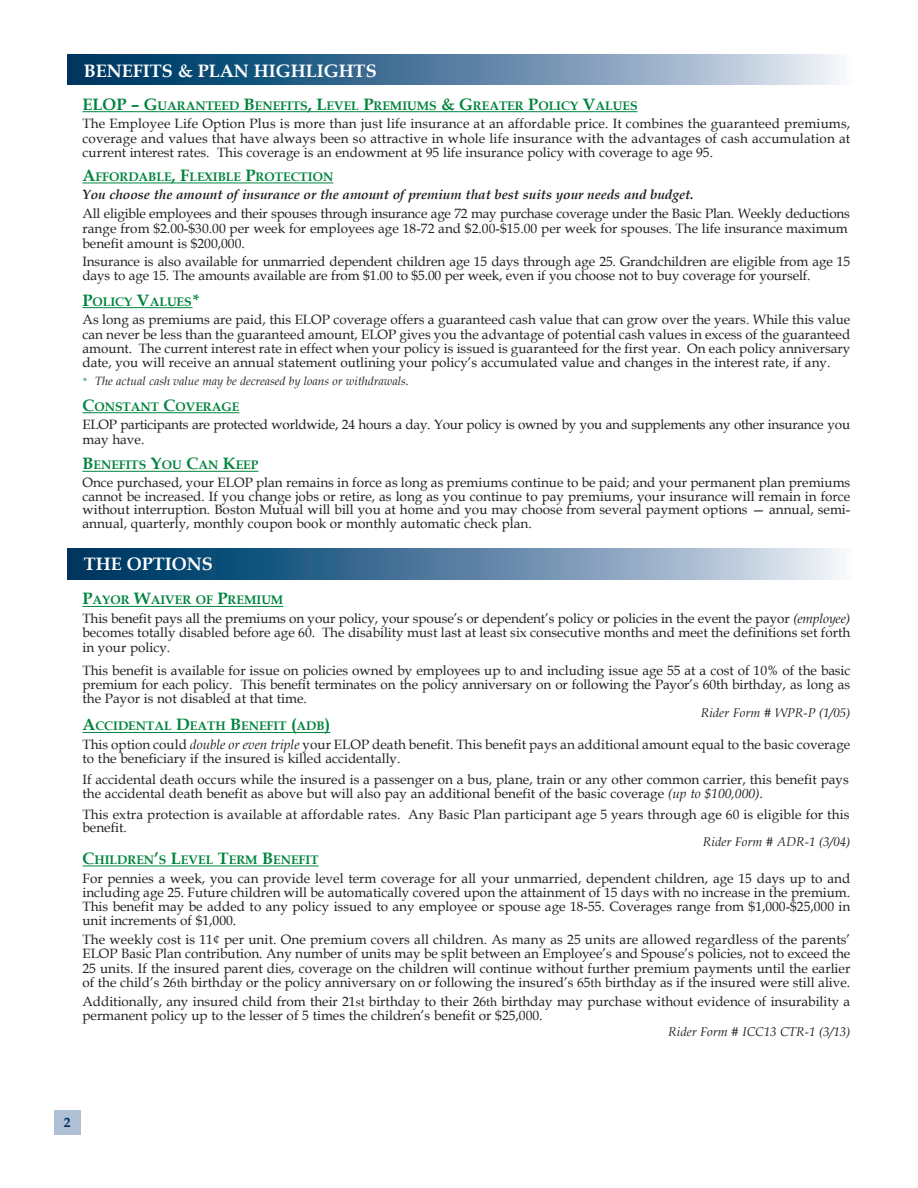
<style>
.page{position:relative;width:918px;height:1188px;background:#fff}
.page>*{position:absolute;margin:0;border:0;box-sizing:border-box;transform-origin:0 0}
.t1{font:700 18px "Book Antiqua";color:#fff}
.Headings{font:700 16.5px "Book Antiqua";color:#00843d}
.copy{font:13.5px/14.2px "Book Antiqua";color:#231f20;text-align:justify}
.Headings-2{font:13.5px/14.2px "Book Antiqua";color:#231f20;text-align:justify}
.copy-2{font:13.5px/14.2px "Book Antiqua";letter-spacing:-.02em;color:#231f20}
.copy-3{font:italic 700 13.5px "Book Antiqua";color:#231f20}
.t2{font:700 13.5px "Book Antiqua";color:#00345e}
.copy-4{font:italic 12.75px "Book Antiqua";color:#231f20}
.copy-5{font:700 12.3px "Book Antiqua";color:#00843d}
.Headings-3{font:700 12.3px "Book Antiqua";color:#00843d}
.copy_11pt{font:700 12.3px "Book Antiqua";color:#00843d}
.copy_11pt-2{font:italic 12px "Book Antiqua";color:#231f20}
.s1{font-size:16.5px}
.s2{font-size:10.5px;color:#00843d}
.s3{font-style:italic}
.s4{font-size:12px}
</style>
<div class="page">
<div style="left:54px;top:1110px;width:26px;height:25px;background:#afc0d5"></div>
<hr style="left:82px;top:111px;width:556px;height:1px;background:#00843d">
<hr style="left:82px;top:182px;width:251px;height:1px;background:#00843d">
<hr style="left:82px;top:307px;width:111px;height:1px;background:#00843d">
<hr style="left:82px;top:412px;width:157px;height:1px;background:#00843d">
<hr style="left:82px;top:471px;width:176px;height:1px;background:#00843d">
<hr style="left:82px;top:606px;width:201px;height:1px;background:#00843d">
<hr style="left:82px;top:732px;width:248px;height:1px;background:#00843d">
<hr style="left:82px;top:865px;width:237px;height:1px;background:#00843d">
<svg style="left:68px;top:548px;width:772px;height:31px;background:#5d84a4"></svg>
<svg style="left:68px;top:55px;width:772px;height:29px;background:#5d84a4"></svg>
<p class="t1" style="left:84px;top:60px;width:294px">BENEFITS &amp; PLAN HIGHLIGHTS</p>
<p class="Headings" style="left:82px;top:94px;width:12px">ELOP</p>
<p class="Headings-3" style="left:131px;top:98px;width:508px"><span class="s1">– G</span>UARANTEED <span class="s1">B</span>ENEFITS<span class="s1">, L</span>EVEL <span class="s1">P</span>REMIUMS <span class="s1">&amp; G</span>REATER <span class="s1">P</span>OLICY <span class="s1">V</span>ALUES</p>
<p class="Headings-2" style="left:82px;top:117px;width:769px">The Employee Life Option Plus is more than just life insurance at an affordable price. It combines the guaranteed premiums, coverage and values that have always been so attractive in whole life insurance with the advantages of cash accumulation at current interest rates. This coverage is an endowment at 95 life insurance policy with coverage to age 95.</p>
<p class="Headings-3" style="left:82px;top:169px;width:252px"><span class="s1">A</span>FFORDABLE<span class="s1">, F</span>LEXIBLE <span class="s1">P</span>ROTECTION</p>
<p class="copy-3" style="left:82px;top:186px;width:613px">You choose the amount of insurance or the amount of premium that best suits your needs and budget.</p>
<p class="copy" style="left:82px;top:207px;width:769px">All eligible employees and their spouses through insurance age 72 may purchase coverage under the Basic Plan. Weekly deductions</p>
<p class="copy" style="left:82px;top:222px;width:767px">range from $2.00-$30.00 per week for employees age 18-72 and $2.00-$15.00 per week for spouses. The life insurance maximum</p>
<p class="copy" style="left:82px;top:237px;width:164px">benefit amount is $200,000.</p>
<p class="copy" style="left:82px;top:255px;width:769px;line-height:13.5px">Insurance is also available for unmarried dependent children age 15 days through age 25. Grandchildren are eligible from age 15 days to age 15. The amounts available are from $1.00 to $5.00 per week, even if you choose not to buy coverage for yourself.</p>
<p class="copy-5" style="left:82px;top:294px;width:119px"><span class="s1">P</span>OLICY <span class="s1">V</span>ALUES<span class="s1">*</span></p>
<p class="copy" style="left:82px;top:313px;width:769px">As long as premiums are paid, this ELOP coverage offers a guaranteed cash value that can grow over the years. While this value can never be less than the guaranteed amount, ELOP gives you the advantage of potential cash values in excess of the guaranteed amount. The current interest rate in effect when your policy is issued is guaranteed for the first year. On each policy anniversary date, you will receive an annual statement outlining your policy’s accumulated value and changes in the interest rate, if any.</p>
<p class="copy_11pt-2" style="left:82px;top:374px;width:328px"><span class="s2">*</span> The actual cash value may be decreased by loans or withdrawals.</p>
<p class="copy-5" style="left:82px;top:399px;width:158px"><span class="s1">C</span>ONSTANT <span class="s1">C</span>OVERAGE</p>
<p class="copy-2" style="left:82px;top:418px;width:769px">ELOP participants are protected worldwide, 24 hours a day. Your policy is owned by you and supplements any other insurance you may have.</p>
<p class="copy-5" style="left:82px;top:458px;width:177px"><span class="s1">B</span>ENEFITS <span class="s1">Y</span>OU <span class="s1">C</span>AN <span class="s1">K</span>EEP</p>
<p class="copy" style="left:82px;top:476px;width:769px;line-height:13.5px">Once purchased, your ELOP plan remains in force as long as premiums continue to be paid; and your permanent plan premiums cannot be increased. If you change jobs or retire, as long as you continue to pay premiums, your insurance will remain in force without interruption. Boston Mutual will bill you at home and you may choose from several payment options — annual, semi&shy;annual, quarterly, monthly coupon book or monthly automatic check plan.</p>
<p class="t1" style="left:84px;top:554px;width:130px">THE OPTIONS</p>
<p class="copy-5" style="left:82px;top:593px;width:202px"><span class="s1">P</span>AYOR <span class="s1">W</span>AIVER OF <span class="s1">P</span>REMIUM</p>
<p class="copy" style="left:82px;top:611px;width:769px">This benefit pays all the premiums on your policy, your spouse’s or dependent’s policy or policies in the event the payor <span class="s3">(employee) </span>becomes totally disabled before age 60. The disability must last at least six consecutive months and meet the definitions set forth in your policy.</p>
<p class="copy" style="left:82px;top:663px;width:769px">This benefit is available for issue on policies owned by employees up to and including issue age 55 at a cost of 10% of the basic premium for each policy. This benefit terminates on the policy anniversary on or following the Payor’s 60th birthday, as long as the Payor is not disabled at that time.</p>
<p class="copy-4" style="left:701px;top:705px;width:151px">Rider Form # WPR-P (1/05)</p>
<p class="copy-5" style="left:82px;top:719px;width:249px"><span class="s1">A</span>CCIDENTAL <span class="s1">D</span>EATH <span class="s1">B</span>ENEFIT <span class="s1">(</span>ADB<span class="s1">)</span></p>
<p class="copy" style="left:82px;top:737px;width:769px">This option could <span class="s3">double or even triple</span> your ELOP death benefit. This benefit pays an additional amount equal to the basic coverage to the beneficiary if the insured is killed accidentally.</p>
<p class="copy" style="left:82px;top:773px;width:768px">If accidental death occurs while the insured is a passenger on a bus, plane, train or any other common carrier, this benefit pays</p>
<p class="copy" style="left:82px;top:786px;width:682px">the accidental death benefit as above but will also pay an additional benefit of the basic coverage <span class="s3">(up to $100,000).</span></p>
<p class="copy" style="left:82px;top:807px;width:769px">This extra protection is available at affordable rates. Any Basic Plan participant age 5 years through age 60 is eligible for this</p>
<p class="copy" style="left:82px;top:821px;width:46px">benefit.</p>
<p class="copy-4" style="left:703px;top:834px;width:149px">Rider Form # ADR-1 (3/04)</p>
<p class="copy_11pt" style="left:82px;top:852px;width:238px"><span class="s1">C</span>HILDREN<span class="s1">’</span>S <span class="s1">L</span>EVEL <span class="s1">T</span>ERM <span class="s1">B</span>ENEFIT</p>
<p class="copy" style="left:82px;top:871px;width:769px">For pennies a week, you can provide level term coverage for all your unmarried, dependent children, age 15 days up to and including age 25. Future children will be automatically covered upon the attainment of 15 days with no increase in the premium.<br>This benefit may be added to any policy issued to any employee or spouse age 18-55. Coverages range from $1,000-$25,000 in unit increments of $1,000.</p>
<p class="copy" style="left:82px;top:932px;width:769px">The weekly cost is 11¢ per unit. One premium covers all children. As many as 25 units are allowed regardless of the parents’ ELOP Basic Plan contribution. Any number of units may be split between an Employee’s and Spouse’s policies, not to exceed the 25 units. If the insured parent dies, coverage on the children will continue without further premium payments until the earlier of the child’s 26<span class="s4">th</span> birthday or the policy anniversary on or following the insured’s 65<span class="s4">th</span> birthday as if the insured were still alive.</p>
<p class="copy" style="left:82px;top:994px;width:769px">Additionally, any insured child from their 21<span class="s4">st</span> birthday to their 26<span class="s4">th</span> birthday may purchase without evidence of insurability a permanent policy up to the lesser of 5 times the children’s benefit or $25,000.</p>
<p class="copy-4" style="left:668px;top:1025px;width:184px">Rider Form # ICC13 CTR-1 (3/13)</p>
<p class="t2" style="left:64px;top:1115px;width:8px">2</p>
</div>
